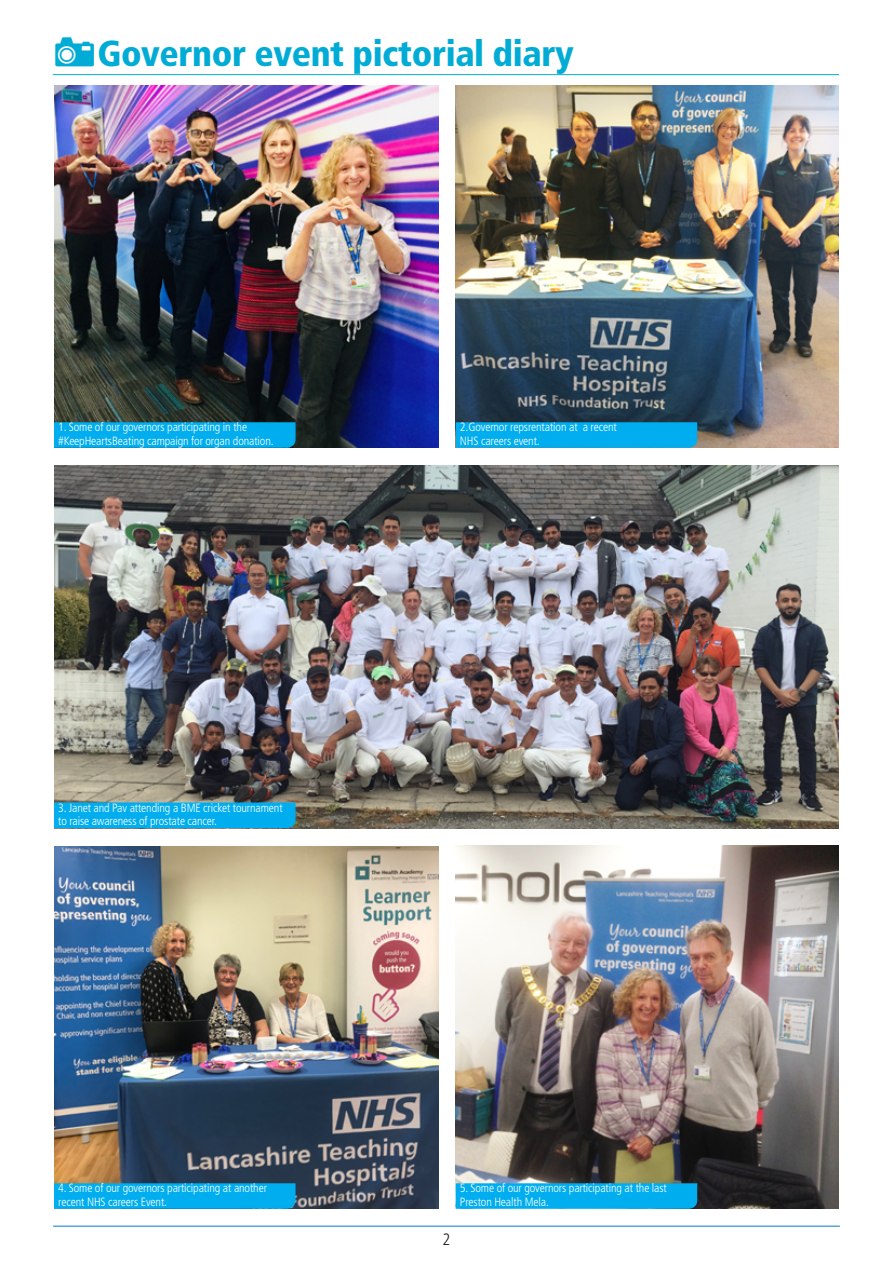
<style>
.page{position:relative;width:893px;height:1263px;background:#fff}
.page>*{position:absolute;margin:0;border:0;box-sizing:border-box;transform-origin:0 0}
.t1{font:900 condensed 36px "Frutiger LT Std";letter-spacing:-.01em;color:#00acd5}
.t2{font:300 condensed 16.5px "Frutiger LT Std";color:#231f20}
.t3{font:300 condensed 12px/13.5px "Frutiger LT Std";letter-spacing:-.01em;color:#fff}
</style>
<div class="page">
<hr style="left:53px;top:1226px;width:787px;height:1px;background:#007bc3">
<hr style="left:53px;top:74px;width:786px;height:1px;background:#00acd5">
<img style="left:456px;top:85px;width:383px;height:362px">
<img style="left:54px;top:466px;width:785px;height:362px">
<img style="left:54px;top:86px;width:384px;height:361px">
<img style="left:54px;top:846px;width:384px;height:363px">
<img style="left:456px;top:846px;width:383px;height:363px">
<svg style="left:54px;top:422px;width:242px;height:26px;background:#01abea"></svg>
<svg style="left:456px;top:422px;width:241px;height:26px;background:#01aceb"></svg>
<div style="left:54px;top:802px;width:242px;height:26px;background:#00aeef"></div>
<svg style="left:54px;top:1183px;width:242px;height:26px;background:#01abeb"></svg>
<svg style="left:456px;top:1183px;width:241px;height:26px;background:#03adec"></svg>
<h1 class="t1" style="left:97px;top:32px;width:478px">Governor event pictorial diary</h1>
<p class="t3" style="left:58px;top:420px;width:217px">1. Some of our governors participating in the #KeepHeartsBeating campaign for organ donation.</p>
<p class="t3" style="left:460px;top:420px;width:158px">2.Governor repsrentation at a recent<br>NHS careers event.</p>
<p class="t3" style="left:58px;top:801px;width:226px">3. Janet and Pav attending a BME cricket tournament to raise awareness of prostate cancer.</p>
<p class="t3" style="left:58px;top:1181px;width:210px">4. Some of our governors participating at another recent NHS careers Event.</p>
<p class="t3" style="left:460px;top:1181px;width:208px">5. Some of our governors participating at the last<br>Preston Health Mela.</p>
<h2 class="t2" style="left:442px;top:1230px;width:9px">2</h2>
</div>
